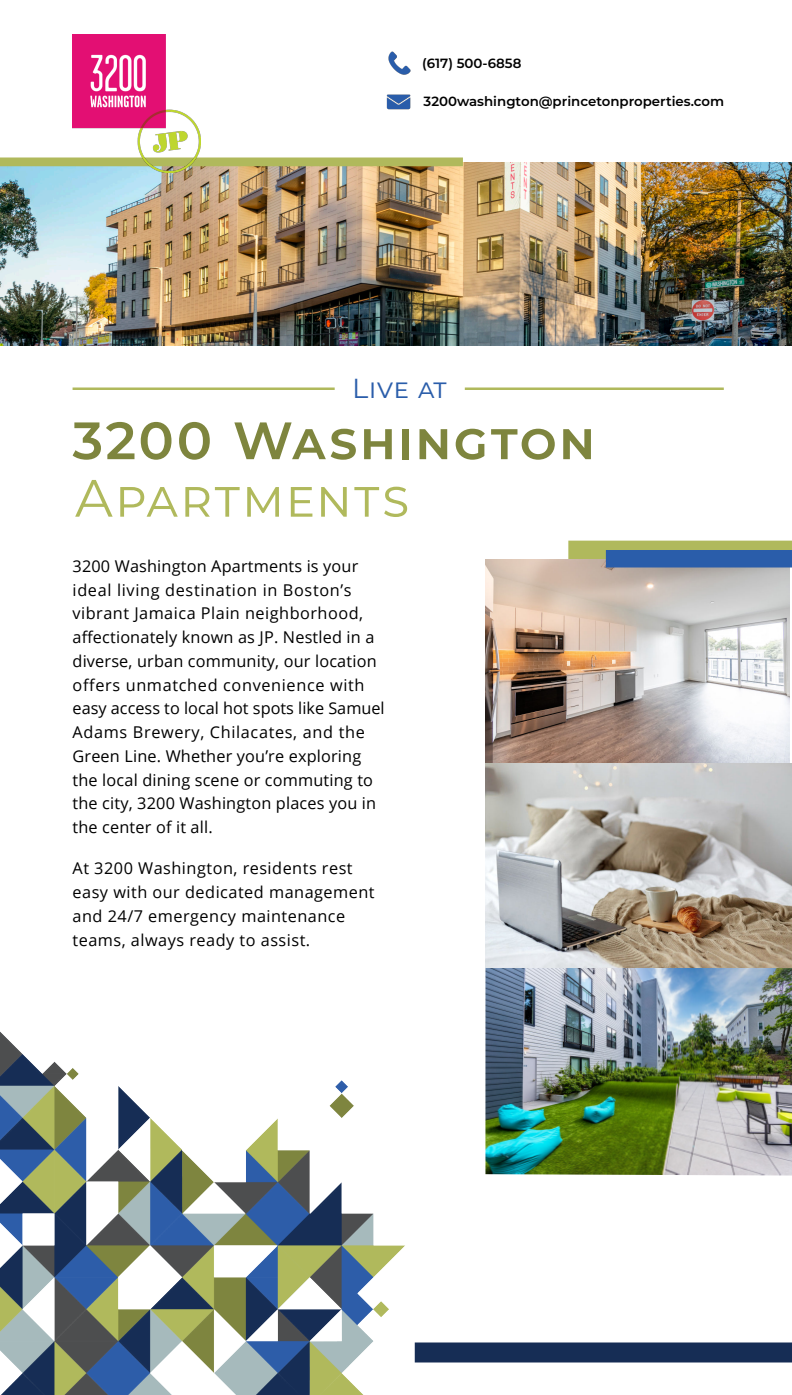
<style>
.page{position:relative;width:792px;height:1395px;background:#fff}
.page>*{position:absolute;margin:0;border:0;box-sizing:border-box;transform-origin:0 0}
.t1{font:600 52.5px "Montserrat";letter-spacing:.035em;color:#7e853e}
.t2{font:52.5px "Montserrat";letter-spacing:.035em;color:#b0b95c}
.t3{font:27.5px "Montserrat";letter-spacing:.01em;color:#2a5daa}
.t4{font:16.25px/23.8px "Open Sans";letter-spacing:.01em;color:#000}
.t5{font:16.25px/23.8px "Open Sans";letter-spacing:.03em;color:#000}
.t6{font:600 13.31px "Montserrat";color:#000}
</style>
<div class="page">
<img style="left:0;top:1031px;width:776px;height:364px">
<hr style="left:73px;top:387px;width:261px;height:3px;background:#b0b95c">
<hr style="left:464px;top:387px;width:259px;height:3px;background:#b0b95c">
<div style="left:568px;top:541px;width:223px;height:20px;background:#b0b95c"></div>
<img style="left:485px;top:560px;width:304px;height:204px">
<img style="left:0;top:162px;width:791px;height:184px">
<img style="left:485px;top:764px;width:306px;height:412px">
<div style="left:605px;top:550px;width:186px;height:17px;background:#2a5daa"></div>
<div style="left:414px;top:1342px;width:377px;height:20px;background:#162d55"></div>
<div style="left:0;top:157px;width:463px;height:9px;background:#b0b95c"></div>
<img style="left:386px;top:94px;width:25px;height:16px">
<img style="left:388px;top:51px;width:23px;height:24px">
<img style="left:72px;top:35px;width:129px;height:138px">
<p class="t6" style="left:422px;top:58px;width:101px">(617) 500-6858</p>
<p class="t6" style="left:423px;top:96px;width:302px">3200washington@princetonproperties.com</p>
<h2 class="t3" style="left:352px;top:378px;width:96px">Live at</h2>
<h1 class="t1" style="left:72px;top:419px;width:524px">3200 Washington</h1>
<h1 class="t2" style="left:75px;top:478px;width:336px">Apartments</h1>
<p class="t4" style="left:72px;top:556px;width:313px">3200 Washington Apartments is your ideal living destination in Boston’s vibrant Jamaica Plain neighborhood, affectionately known as JP. Nestled in a diverse, urban community, our location offers unmatched convenience with easy access to local hot spots like Samuel Adams Brewery, Chilacates, and the Green Line. Whether you’re exploring the local dining scene or commuting to the city, 3200 Washington places you in the center of it all.</p>
<p class="t5" style="left:72px;top:858px;width:303px">At 3200 Washington, residents rest easy with our dedicated management and 24/7 emergency maintenance teams, always ready to assist.</p>
</div>
